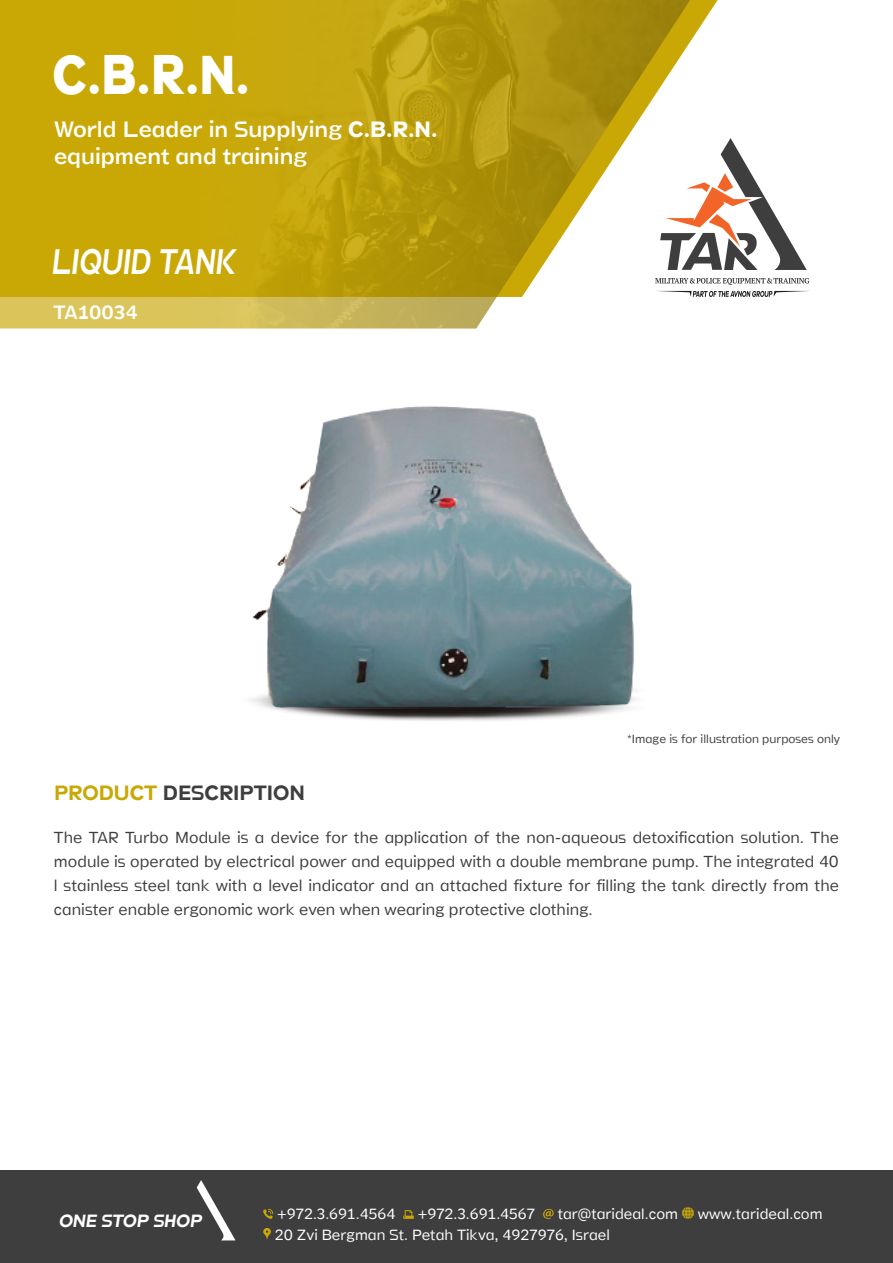
<style>
.page{position:relative;width:893px;height:1263px;background:#fff}
.page>*{position:absolute;margin:0;border:0;box-sizing:border-box;transform-origin:0 0}
.t1{font:800 55.5px "Stamen";color:#fff;scale:.9 1}
.t2{font:italic 300 36px "Stamen";color:#fff;scale:.8 1}
.t3{font:300 22.5px/27px "Stamen";color:#fff}
.t4{font:21px "Stamen";color:#3e3e3f}
.t5{font:300 19.5px "Stamen";color:#fff}
.t6{font:italic 18px "Stamen";color:#fff}
.t7{font:200 16.2px/24px "Stamen";color:#3e3e3f;text-align:justify}
.t8{font:200 15px/21px "Stamen";color:#fff}
.t9{font:200 12px "Stamen";color:#3e3e3f}
.s1{font-weight:700}
.s2{color:#c9a805}
</style>
<div class="page">
<svg style="left:0;top:0;width:172px;height:328px;background:#caaa0d"></svg>
<img style="left:172px;top:0;width:526px;height:328px">
<div style="left:0;top:1170px;width:893px;height:93px;background:#3e3e3f"></div>
<svg style="left:263px;top:1209px;width:10px;height:10px"></svg>
<svg style="left:403px;top:1210px;width:11px;height:9px"></svg>
<svg style="left:543px;top:1209px;width:11px;height:10px"></svg>
<svg style="left:682px;top:1207px;width:12px;height:12px"></svg>
<svg style="left:263px;top:1228px;width:8px;height:12px"></svg>
<svg style="left:197px;top:1180px;width:38px;height:60px"></svg>
<svg style="left:655px;top:278px;width:154px;height:7px"></svg>
<svg style="left:660px;top:138px;width:147px;height:132px"></svg>
<svg style="left:655px;top:291px;width:153px;height:6px"></svg>
<img style="left:251px;top:406px;width:385px;height:315px">
<h1 class="t1" style="left:53px;top:31px;width:221px">C B. R. N. .</h1>
<h3 class="t3" style="left:54px;top:115px;width:385px">World Leader in Supplying <span class="s1">C B. R. N. . </span>equipment and training</h3>
<h2 class="t2" style="left:53px;top:233px;width:231px">LIQUID TANK</h2>
<p class="t5" style="left:54px;top:297px;width:86px">TA10034</p>
<p class="t4" style="left:54px;top:777px;width:253px"><span class="s2">PRODUCT</span> DESCRIPTION</p>
<p class="t9" style="left:627px;top:731px;width:215px">*Image is for illustration purposes only</p>
<p class="t7" style="left:54px;top:826px;width:786px">The TAR Turbo Module is a device for the application of the non-aqueous detoxification solution. The module is operated by electrical power and equipped with a double membrane pump. The integrated 40 l stainless steel tank with a level indicator and an attached fixture for filling the tank directly from the canister enable ergonomic work even when wearing protective clothing.</p>
<p class="t6" style="left:59px;top:1206px;width:144px">ONE STOP SHOP</p>
<p class="t8" style="left:558px;top:1203px;width:122px">tar@tarideal.com</p>
<p class="t8" style="left:275px;top:1203px;width:337px">+972.3.691.4564<br>20 Zvi Bergman St. Petah Tikva, 4927976, Israel</p>
<p class="t8" style="left:418px;top:1203px;width:119px">+972.3.691.4567</p>
<p class="t8" style="left:698px;top:1203px;width:126px">www.tarideal.com</p>
</div>
